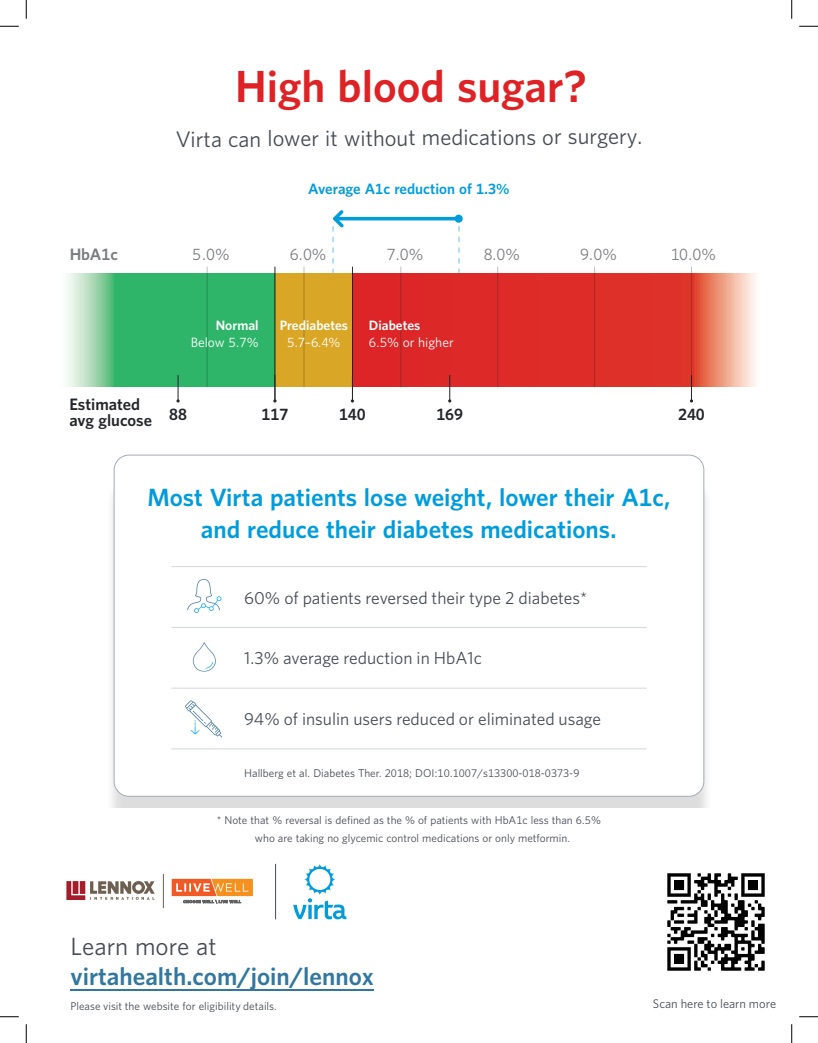
<style>
.page{position:relative;width:818px;height:1043px;background:#fff}
.page>*{position:absolute;margin:0;border:0;box-sizing:border-box;transform-origin:0 0}
.t1{font:600 45px "Whitney";color:#de2226}
.H3_Book{font:600 25px/32.5px "Whitney";color:#009cdc;text-align:center}
.t2{font:600 25px/30.4px "Whitney";color:#32779f}
.t3{font:22.5px "Whitney";letter-spacing:-.01em;color:#464b54}
.H3_Book-2{font:17.5px "Whitney";color:#474c55}
.t4{font:600 16.5px/16.5px "Whitney";color:#23252a}
.t5{font:16.5px "Whitney";color:#23252a}
.t6{font:600 15px "Whitney";color:#009cdc}
.t7{font:13.5px/16.8px "Whitney";color:#fff}
.t8{font:600 13.5px/16.8px "Whitney";color:#fff;text-align:center}
.t9{font:12.5px "Whitney";color:#474c55}
.Paragraph_Small{font:11.25px/17.5px "Whitney";color:#464b54}
.s1{font-weight:600}
.s2{font-weight:400}
.s3{font-weight:400;color:#464b54}
</style>
<div class="page">
<svg style="left:458px;top:226px;width:1px;height:47px"></svg>
<hr style="left:335px;top:217px;width:123px;height:3px;background:#009cdc">
<svg style="left:332px;top:210px;width:15px;height:63px"></svg>
<div style="left:454px;top:215px;width:8px;height:8px;background:#009cdc;border-radius:50%"></div>
<svg style="left:353px;top:273px;width:403px;height:114px;background:#e03d37"></svg>
<div style="left:275px;top:273px;width:77px;height:114px;background:#daa626"></div>
<svg style="left:67px;top:273px;width:207px;height:114px;background:#4bbd7c"></svg>
<hr style="left:207px;top:267px;width:1px;height:120px;background:#1f2122">
<hr style="left:304px;top:267px;width:1px;height:120px;background:#1f2122">
<hr style="left:400px;top:267px;width:1px;height:120px;background:#1f2122">
<hr style="left:497px;top:267px;width:1px;height:120px;background:#1f2122">
<hr style="left:594px;top:267px;width:1px;height:120px;background:#1f2122">
<hr style="left:691px;top:267px;width:1px;height:120px;background:#1f2122">
<hr style="left:352px;top:267px;width:1px;height:134px;background:#23252a">
<hr style="left:274px;top:267px;width:1px;height:134px;background:#23252a">
<svg style="left:176px;top:375px;width:4px;height:27px"></svg>
<svg style="left:273px;top:375px;width:3px;height:27px"></svg>
<svg style="left:351px;top:375px;width:3px;height:27px"></svg>
<svg style="left:448px;top:375px;width:3px;height:27px"></svg>
<svg style="left:689px;top:375px;width:4px;height:27px"></svg>
<div style="left:105px;top:449px;width:607px;height:358px;background:#231f20;opacity:.15"></div>
<div style="left:114px;top:455px;width:589px;height:341px;background:#fff;border-radius:15px"></div>
<hr style="left:171px;top:566px;width:475px;height:1px;background:#d2d5dd">
<hr style="left:171px;top:627px;width:475px;height:1px;background:#d2d5dd">
<hr style="left:171px;top:687px;width:475px;height:1px;background:#d2d5dd">
<hr style="left:171px;top:748px;width:475px;height:1px;background:#d2d5dd">
<svg style="left:187px;top:579px;width:34px;height:34px"></svg>
<svg style="left:193px;top:642px;width:23px;height:29px"></svg>
<svg style="left:185px;top:700px;width:37px;height:37px"></svg>
<hr style="left:275px;top:863px;width:1px;height:56px;background:#464b54">
<svg style="left:293px;top:864px;width:53px;height:55px"></svg>
<svg style="left:0;top:25px;width:19px;height:2px"></svg>
<svg style="left:799px;top:25px;width:19px;height:2px"></svg>
<svg style="left:0;top:1016px;width:19px;height:1px"></svg>
<svg style="left:799px;top:1016px;width:19px;height:1px"></svg>
<svg style="left:25px;top:0;width:2px;height:19px"></svg>
<svg style="left:25px;top:1024px;width:2px;height:18px"></svg>
<svg style="left:791px;top:0;width:1px;height:19px"></svg>
<svg style="left:791px;top:1024px;width:1px;height:18px"></svg>
<svg style="left:66px;top:881px;width:89px;height:19px"></svg>
<hr style="left:163px;top:874px;width:1px;height:34px;background:#6e6051">
<svg style="left:172px;top:878px;width:81px;height:25px"></svg>
<hr style="left:70px;top:989px;width:304px;height:1px;background:#32779f">
<img style="left:667px;top:873px;width:98px;height:98px">
<h2 class="t1" style="left:235px;top:56px;width:353px">High blood sugar?</h2>
<h2 class="t3" style="left:176px;top:123px;width:469px">Virta can lower it without medications or surgery.</h2>
<h2 class="t6" style="left:308px;top:179px;width:203px">Average A1c reduction of 1.3%</h2>
<h3 class="t4" style="left:69px;top:246px;width:50px">HbA1c</h3>
<h3 class="t5" style="left:289px;top:243px;width:38px">6.0%</h3>
<h3 class="t5" style="left:386px;top:243px;width:38px">7.0%</h3>
<h3 class="t5" style="left:483px;top:243px;width:38px">8.0%</h3>
<h3 class="t5" style="left:580px;top:243px;width:38px">9.0%</h3>
<h3 class="t5" style="left:670px;top:243px;width:47px">10.0%</h3>
<h3 class="t5" style="left:193px;top:243px;width:38px">5.0%</h3>
<p class="t7" style="left:191px;top:316px;width:69px;text-align:right"><span class="s1">Normal<br></span>Below 5.7%</p>
<p class="t8" style="left:280px;top:317px;width:70px">Prediabetes<br><span class="s2">5.7–6.4%</span></p>
<p class="t7" style="left:369px;top:317px;width:86px"><span class="s1">Diabetes<br></span>6.5% or higher</p>
<p class="t4" style="left:69px;top:395px;width:84px">Estimated avg glucose</p>
<p class="t4" style="left:169px;top:406px;width:19px">88</p>
<p class="t4" style="left:261px;top:406px;width:28px">117</p>
<p class="t4" style="left:339px;top:406px;width:28px">140</p>
<p class="t4" style="left:436px;top:406px;width:28px">169</p>
<p class="t4" style="left:678px;top:406px;width:28px">240</p>
<p class="H3_Book" style="left:147px;top:480px;width:524px">Most Virta patients lose weight, lower their A1c, and reduce their diabetes medications.</p>
<p class="H3_Book-2" style="left:244px;top:586px;width:344px">60% of patients reversed their type 2 diabetes*</p>
<p class="H3_Book-2" style="left:244px;top:646px;width:239px">1.3% average reduction in HbA1c</p>
<p class="H3_Book-2" style="left:244px;top:707px;width:358px">94% of insulin users reduced or eliminated usage</p>
<p class="Paragraph_Small" style="left:244px;top:764px;width:337px">Hallberg et al. Diabetes Ther. 2018; DOI:10.1007/s13300-018-0373-9</p>
<p class="Paragraph_Small" style="left:255px;top:811px;width:347px;text-indent:-38px">* Note that % reversal is defined as the % of patients with HbA1c less than 6.5% who are taking no glycemic control medications or only metformin.</p>
<h3 class="t2" style="left:70px;top:930px;width:305px"><span class="s3">Learn more at </span>virtahealth.com/join/lennox</h3>
<h3 class="Paragraph_Small" style="left:70px;top:997px;width:208px">Please visit the website for eligibility details.</h3>
<p class="t9" style="left:653px;top:995px;width:125px">Scan here to learn more</p>
</div>
